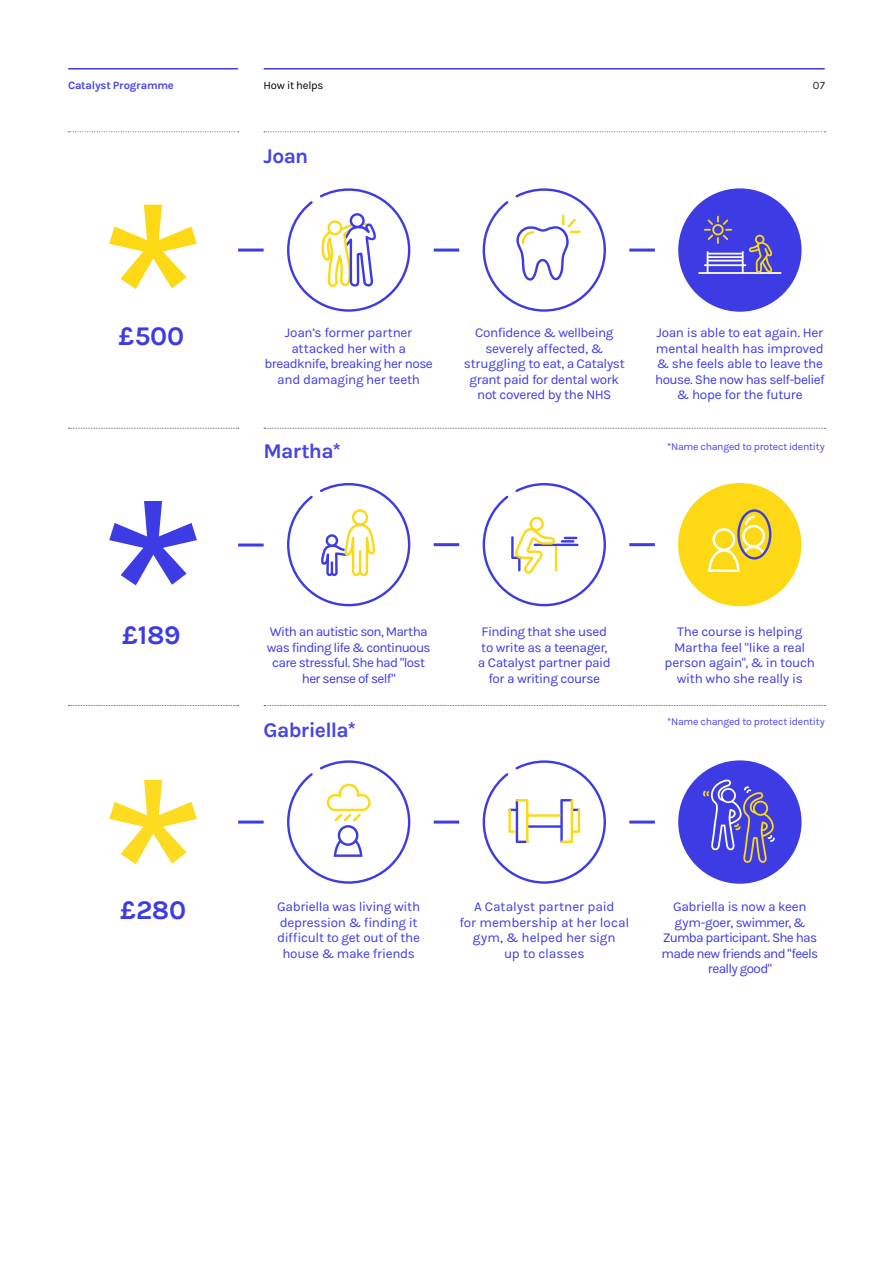
<style>
.page{position:relative;width:893px;height:1263px;background:#fff}
.page>*{position:absolute;margin:0;border:0;box-sizing:border-box;transform-origin:0 0}
.t1{font:700 27px "Karla";letter-spacing:-.015em;color:#3d3be3}
.t2{font:700 21px "Karla";letter-spacing:-.035em;color:#4744e4}
.t3{font:13.5px/15.5px "Karla";letter-spacing:-.03em;color:#3d3be3;text-align:center}
.t4{font:13.5px/15.5px "Karla";letter-spacing:-.05em;color:#3d3be3;text-align:center}
.t5{font:13.5px/15.5px "Karla";letter-spacing:-.005em;color:#3d3be3;text-align:center}
.t6{font:700 11.25px "Karla";letter-spacing:-.02em;color:#4744e4}
.t7{font:11.25px "Karla";letter-spacing:-.025em;color:#000}
.t8{font:11.25px "Karla";color:#292829}
.t9{font:10.5px "Karla";letter-spacing:-.025em;color:#4744e4}
</style>
<div class="page">
<svg style="left:109px;top:205px;width:88px;height:84px"></svg>
<hr style="left:238px;top:249px;width:26px;height:3px;background:#3d3be3">
<hr style="left:434px;top:249px;width:25px;height:3px;background:#3d3be3">
<hr style="left:629px;top:249px;width:26px;height:3px;background:#3d3be3">
<svg style="left:68px;top:131px;width:171px;height:1px"></svg>
<svg style="left:264px;top:131px;width:562px;height:1px"></svg>
<svg style="left:264px;top:705px;width:562px;height:1px"></svg>
<svg style="left:68px;top:705px;width:171px;height:1px"></svg>
<svg style="left:109px;top:780px;width:88px;height:84px"></svg>
<hr style="left:238px;top:820px;width:26px;height:3px;background:#3d3be3">
<hr style="left:434px;top:820px;width:25px;height:3px;background:#3d3be3">
<hr style="left:629px;top:820px;width:26px;height:3px;background:#3d3be3">
<svg style="left:264px;top:428px;width:562px;height:1px"></svg>
<svg style="left:68px;top:428px;width:171px;height:1px"></svg>
<svg style="left:109px;top:501px;width:88px;height:84px"></svg>
<hr style="left:434px;top:543px;width:25px;height:3px;background:#3d3be3">
<hr style="left:629px;top:543px;width:26px;height:3px;background:#3d3be3">
<hr style="left:238px;top:543px;width:26px;height:3px;background:#3d3be3">
<svg style="left:287px;top:188px;width:123px;height:124px"></svg>
<svg style="left:483px;top:188px;width:123px;height:124px"></svg>
<div style="left:678px;top:188px;width:123px;height:124px;background:#3d3be3;border-radius:50%"></div>
<svg style="left:698px;top:216px;width:83px;height:58px"></svg>
<svg style="left:287px;top:483px;width:123px;height:123px"></svg>
<svg style="left:483px;top:483px;width:123px;height:123px"></svg>
<div style="left:678px;top:483px;width:123px;height:123px;background:#fcd914;border-radius:50%"></div>
<svg style="left:708px;top:509px;width:63px;height:63px"></svg>
<svg style="left:287px;top:760px;width:123px;height:124px"></svg>
<svg style="left:483px;top:760px;width:123px;height:124px"></svg>
<div style="left:678px;top:760px;width:123px;height:124px;background:#3d3be3;border-radius:50%"></div>
<svg style="left:703px;top:779px;width:72px;height:84px"></svg>
<hr style="left:68px;top:68px;width:170px;height:2px;background:#3d3be3">
<hr style="left:264px;top:68px;width:561px;height:2px;background:#3d3be3">
<p class="t6" style="left:68px;top:79px;width:107px">Catalyst Programme</p>
<p class="t7" style="left:264px;top:79px;width:61px">How it helps</p>
<p class="t8" style="left:813px;top:79px;width:14px">07</p>
<h2 class="t2" style="left:264px;top:144px;width:46px">Joan</h2>
<h1 class="t1" style="left:119px;top:320px;width:67px">£500</h1>
<p class="t3" style="left:264px;top:325px;width:170px">Joan’s former partner attacked her with a breadknife, breaking her nose and damaging her teeth</p>
<p class="t3" style="left:464px;top:325px;width:162px">Confidence &amp; wellbeing severely affected, &amp; struggling to eat, a Catalyst grant paid for dental work not covered by the NHS</p>
<p class="t3" style="left:655px;top:325px;width:171px">Joan is able to eat again. Her mental health has improved &amp; she feels able to leave the house. She now has self-belief &amp; hope for the future</p>
<h2 class="t2" style="left:264px;top:438px;width:79px">Martha*</h2>
<p class="t9" style="left:667px;top:441px;width:159px">*Name changed to protect identity</p>
<h1 class="t1" style="left:122px;top:619px;width:60px">£189</h1>
<p class="t4" style="left:267px;top:624px;width:165px">With an autistic son, Martha was finding life &amp; continuous care stressful. She had "lost her sense of self"</p>
<p class="t3" style="left:478px;top:624px;width:134px">Finding that she used to write as a teenager, a Catalyst partner paid for a writing course</p>
<p class="t3" style="left:665px;top:624px;width:152px">The course is helping<br>Martha feel "like a real person again", &amp; in touch with who she really is</p>
<h2 class="t2" style="left:264px;top:718px;width:94px">Gabriella*</h2>
<p class="t9" style="left:667px;top:716px;width:159px">*Name changed to protect identity</p>
<h1 class="t1" style="left:120px;top:894px;width:68px">£280</h1>
<p class="t3" style="left:277px;top:899px;width:144px">Gabriella was living with depression &amp; finding it difficult to get out of the house &amp; make friends</p>
<p class="t5" style="left:459px;top:899px;width:171px">A Catalyst partner paid<br>for membership at her local gym, &amp; helped her sign<br>up to classes</p>
<p class="t4" style="left:662px;top:899px;width:158px">Gabriella is now a keen gym-goer, swimmer, &amp;<br>Zumba participant. She has made new friends and "feels really good"</p>
</div>
